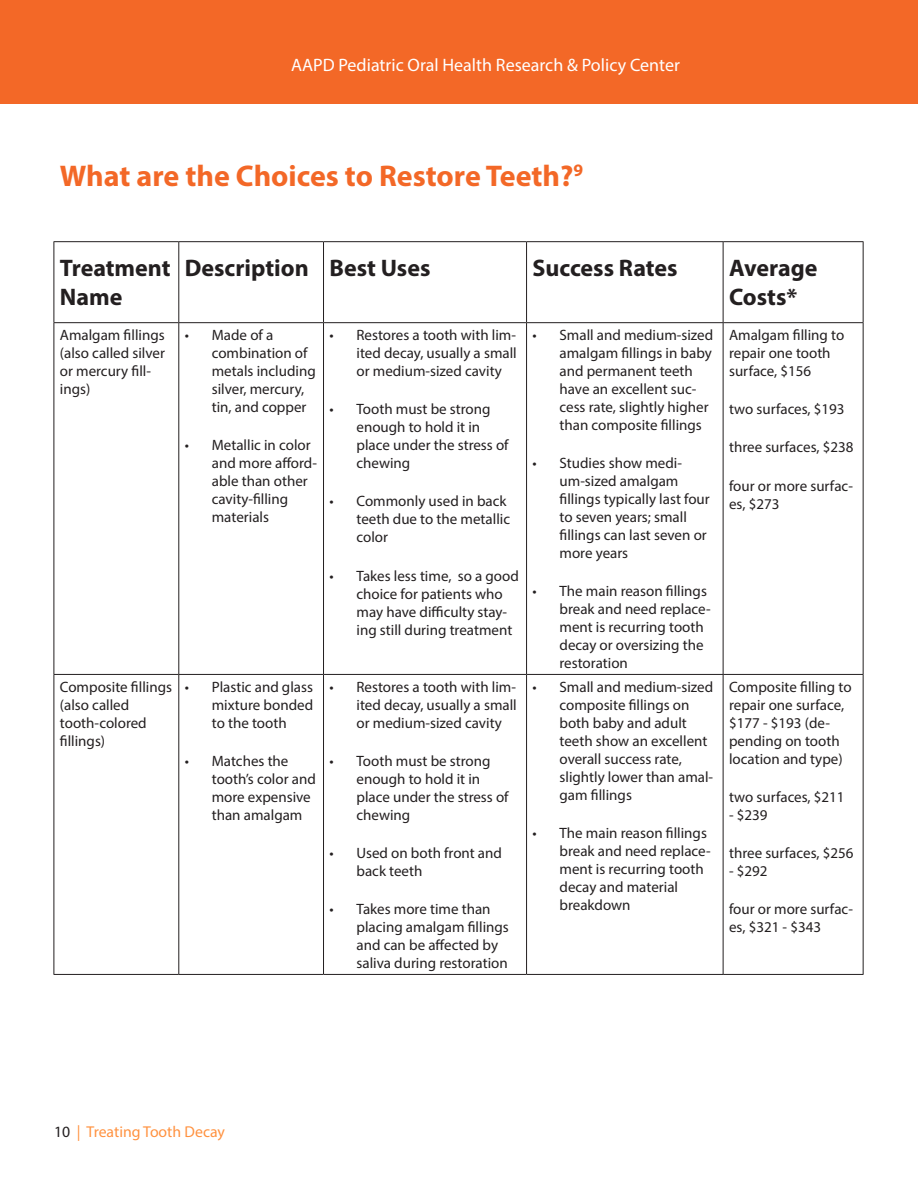
<style>
.page{position:relative;width:918px;height:1188px;background:#fff}
.page>*{position:absolute;margin:0;border:0;box-sizing:border-box;transform-origin:0 0}
.t1{font:700 30px "Myriad Pro";color:#f36827}
.Body_Text_Head{font:700 24px/28.8px "Myriad Pro";color:#231f20}
.List_Paragraph{font:18px "Myriad Pro";color:#fff}
.t2{font:15.75px "Myriad Pro";color:#ff9240}
.Body_Text{font:15px/18px "Myriad Pro";color:#231f20}
.s1{color:#231f20}
</style>
<div class="page">
<hr style="left:54px;top:674px;width:125px;height:1px;background:#231f20">
<hr style="left:179px;top:674px;width:145px;height:1px;background:#231f20">
<hr style="left:324px;top:674px;width:203px;height:1px;background:#231f20">
<hr style="left:527px;top:674px;width:196px;height:1px;background:#231f20">
<hr style="left:723px;top:674px;width:141px;height:1px;background:#231f20">
<hr style="left:54px;top:974px;width:125px;height:1px;background:#231f20">
<hr style="left:179px;top:974px;width:145px;height:1px;background:#231f20">
<hr style="left:324px;top:974px;width:203px;height:1px;background:#231f20">
<hr style="left:527px;top:974px;width:196px;height:1px;background:#231f20">
<hr style="left:723px;top:974px;width:141px;height:1px;background:#231f20">
<hr style="left:54px;top:323px;width:1px;height:351px;background:#231f20">
<hr style="left:54px;top:675px;width:1px;height:299px;background:#231f20">
<hr style="left:178px;top:242px;width:1px;height:80px;background:#231f20">
<hr style="left:323px;top:242px;width:1px;height:80px;background:#231f20">
<hr style="left:526px;top:242px;width:1px;height:80px;background:#231f20">
<hr style="left:723px;top:242px;width:1px;height:80px;background:#231f20">
<hr style="left:178px;top:323px;width:1px;height:351px;background:#231f20">
<hr style="left:323px;top:323px;width:1px;height:351px;background:#231f20">
<hr style="left:526px;top:323px;width:1px;height:351px;background:#231f20">
<hr style="left:723px;top:323px;width:1px;height:351px;background:#231f20">
<hr style="left:863px;top:323px;width:1px;height:351px;background:#231f20">
<hr style="left:178px;top:675px;width:1px;height:299px;background:#231f20">
<hr style="left:323px;top:675px;width:1px;height:299px;background:#231f20">
<hr style="left:526px;top:675px;width:1px;height:299px;background:#231f20">
<hr style="left:723px;top:675px;width:1px;height:299px;background:#231f20">
<hr style="left:863px;top:675px;width:1px;height:299px;background:#231f20">
<hr style="left:54px;top:241px;width:125px;height:1px;background:#231f20">
<hr style="left:54px;top:242px;width:1px;height:80px;background:#231f20">
<hr style="left:179px;top:241px;width:145px;height:1px;background:#231f20">
<hr style="left:324px;top:241px;width:203px;height:1px;background:#231f20">
<hr style="left:527px;top:241px;width:196px;height:1px;background:#231f20">
<hr style="left:723px;top:241px;width:141px;height:1px;background:#231f20">
<hr style="left:863px;top:242px;width:1px;height:80px;background:#231f20">
<hr style="left:54px;top:322px;width:125px;height:1px;background:#231f20">
<hr style="left:179px;top:322px;width:145px;height:1px;background:#231f20">
<hr style="left:324px;top:322px;width:203px;height:1px;background:#231f20">
<hr style="left:527px;top:322px;width:196px;height:1px;background:#231f20">
<hr style="left:723px;top:322px;width:141px;height:1px;background:#231f20">
<div style="left:0;top:0;width:918px;height:104px;background:#f36827"></div>
<p class="List_Paragraph" style="left:291px;top:54px;width:390px">AAPD Pediatric Oral Health Research &amp; Policy Center</p>
<p class="t1" style="left:60px;top:157px;width:525px">What are the Choices to Restore Teeth?<sup>9</sup></p>
<p class="Body_Text_Head" style="left:60px;top:253px;width:112px">Treatment<br>Name</p>
<p class="Body_Text_Head" style="left:185px;top:253px;width:125px">Description</p>
<p class="Body_Text_Head" style="left:330px;top:253px;width:102px">Best Uses</p>
<p class="Body_Text_Head" style="left:533px;top:253px;width:147px">Success Rates</p>
<p class="Body_Text_Head" style="left:729px;top:253px;width:90px">Average<br>Costs*</p>
<p class="Body_Text" style="left:60px;top:326px;width:107px">Amalgam fillings (also called silver or mercury fill&shy;ings)</p>
<p class="Body_Text" style="left:212px;top:326px;width:105px;text-indent:-27px">• Made of a combination of metals including silver, mercury, tin, and copper</p>
<p class="Body_Text" style="left:212px;top:436px;width:107px;text-indent:-27px">• Metallic in color and more afford&shy;able than other cavity-filling materials</p>
<p class="Body_Text" style="left:729px;top:326px;width:117px">Amalgam filling to repair one tooth surface, $156</p>
<p class="Body_Text" style="left:729px;top:400px;width:117px">two surfaces, $193</p>
<p class="Body_Text" style="left:729px;top:438px;width:126px">three surfaces, $238</p>
<p class="Body_Text" style="left:729px;top:476px;width:125px">four or more surfac&shy;es, $273</p>
<p class="Body_Text" style="left:357px;top:326px;width:162px;text-align:justify;text-indent:-27px">• Restores a tooth with lim&shy;ited decay, usually a small or medium-sized cavity</p>
<p class="Body_Text" style="left:357px;top:400px;width:154px;text-indent:-27px">• Tooth must be strong enough to hold it in place under the stress of chewing</p>
<p class="Body_Text" style="left:357px;top:492px;width:155px;text-indent:-27px">• Commonly used in back teeth due to the metallic color</p>
<p class="Body_Text" style="left:357px;top:566px;width:164px;text-indent:-27px">• Takes less time, so a good choice for patients who may have difficulty stay&shy;ing still during treatment</p>
<p class="Body_Text" style="left:560px;top:326px;width:155px;text-indent:-27px">• Small and medium-sized amalgam fillings in baby and permanent teeth have an excellent suc&shy;cess rate, slightly higher than composite fillings</p>
<p class="Body_Text" style="left:560px;top:454px;width:152px;text-indent:-27px">• Studies show medi&shy;um-sized amalgam fillings typically last four to seven years; small fillings can last seven or more years</p>
<p class="Body_Text" style="left:560px;top:582px;width:153px;text-indent:-27px">• The main reason fillings break and need replace&shy;ment is recurring tooth decay or oversizing the restoration</p>
<p class="Body_Text" style="left:60px;top:677px;width:114px">Composite fillings (also called tooth-colored fillings)</p>
<p class="Body_Text" style="left:212px;top:677px;width:103px;text-align:justify;text-indent:-27px">• Plastic and glass mixture bonded to the tooth</p>
<p class="Body_Text" style="left:212px;top:752px;width:106px;text-indent:-27px">• Matches the tooth’s color and more expensive than amalgam</p>
<p class="Body_Text" style="left:357px;top:677px;width:162px;text-align:justify;text-indent:-27px">• Restores a tooth with lim&shy;ited decay, usually a small or medium-sized cavity</p>
<p class="Body_Text" style="left:357px;top:752px;width:154px;text-indent:-27px">• Tooth must be strong enough to hold it in place under the stress of chewing</p>
<p class="Body_Text" style="left:357px;top:844px;width:147px;text-indent:-27px">• Used on both front and back teeth</p>
<p class="Body_Text" style="left:357px;top:900px;width:154px;text-indent:-27px">• Takes more time than placing amalgam fillings and can be affected by saliva during restoration</p>
<p class="Body_Text" style="left:560px;top:677px;width:155px;text-indent:-27px">• Small and medium-sized composite fillings on both baby and adult teeth show an excellent overall success rate, slightly lower than amal&shy;gam fillings</p>
<p class="Body_Text" style="left:560px;top:824px;width:153px;text-indent:-27px">• The main reason fillings break and need replace&shy;ment is recurring tooth decay and material breakdown</p>
<p class="Body_Text" style="left:729px;top:677px;width:124px">Composite filling to repair one surface, $177 - $193 (de&shy;pending on tooth location and type)</p>
<p class="Body_Text" style="left:729px;top:788px;width:117px">two surfaces, $211</p>
<p class="Body_Text" style="left:729px;top:806px;width:40px">- $239</p>
<p class="Body_Text" style="left:729px;top:844px;width:126px">three surfaces, $256</p>
<p class="Body_Text" style="left:729px;top:862px;width:40px">- $292</p>
<p class="Body_Text" style="left:729px;top:900px;width:125px">four or more surfac&shy;es, $321 - $343</p>
<p class="t2" style="left:54px;top:1122px;width:172px"><span class="s1">10</span> | Treating Tooth Decay</p>
</div>
